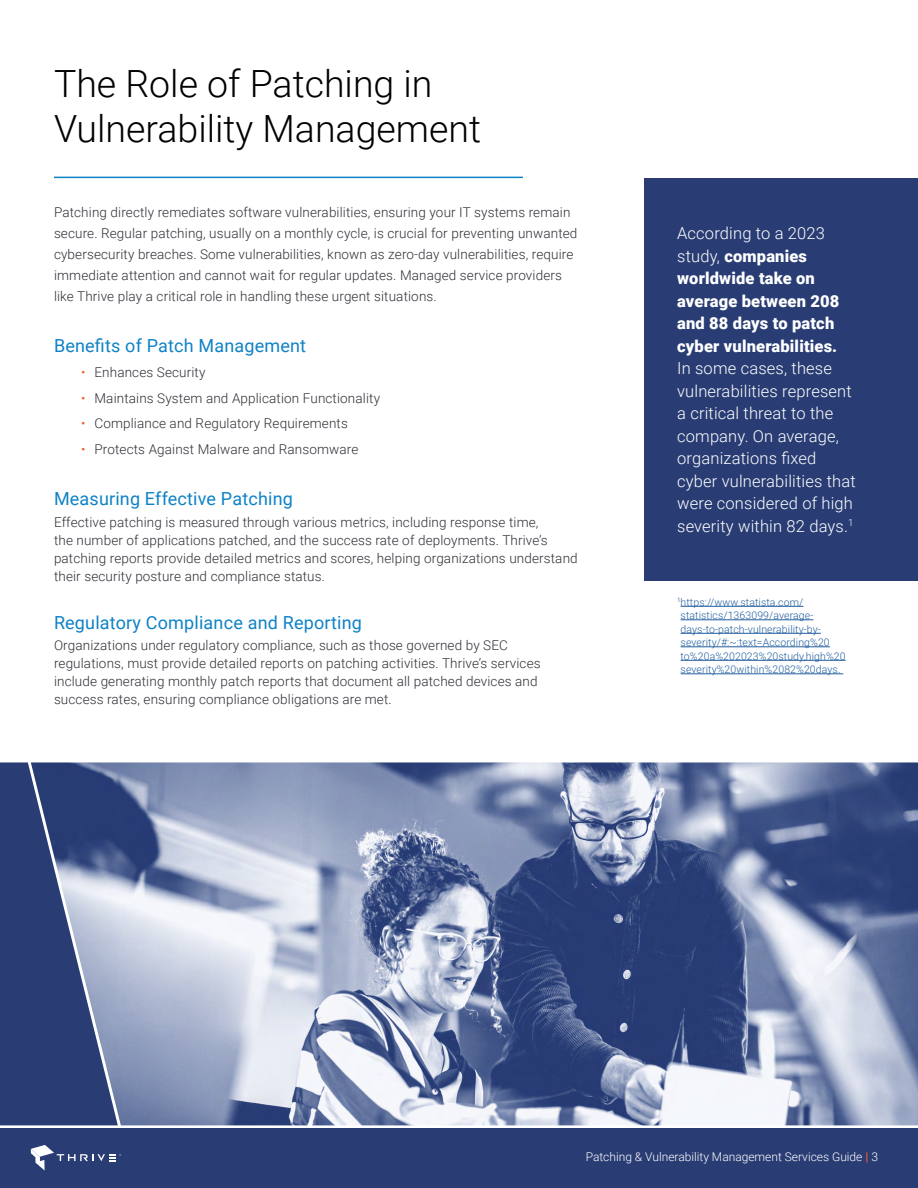
<style>
.page{position:relative;width:918px;height:1188px;background:#fff}
.page>*{position:absolute;margin:0;border:0;box-sizing:border-box;transform-origin:0 0}
.t1{font:300 37.5px/45px "Roboto";color:#000}
.t2{font:18px "Roboto";letter-spacing:.01em;color:#0f82c6}
.t3{font:300 16.5px/22.5px "Roboto";letter-spacing:.01em;color:#fff}
.t4{font:900 16.5px/22.5px "Roboto";letter-spacing:.01em;color:#fff}
.t5{font:300 13.5px/18px "Roboto";letter-spacing:.01em;color:#2e3037}
.t6{font:300 12px "Roboto";color:#fff}
.t7{font:300 10.5px/13.5px "Roboto";letter-spacing:.01em;color:#215e9e}
.s1{color:#f05a28}
.s2{font-weight:300}
.s3{font-weight:700;color:#f05a28}
</style>
<div class="page">
<div style="left:0;top:1128px;width:918px;height:60px;background:#293d74"></div>
<svg style="left:31px;top:1145px;width:90px;height:25px"></svg>
<hr style="left:54px;top:177px;width:469px;height:1px;background:#0f82c6">
<hr style="left:681px;top:606px;width:122px;height:1px;background:#215e9e">
<hr style="left:681px;top:620px;width:132px;height:1px;background:#215e9e">
<hr style="left:681px;top:633px;width:140px;height:1px;background:#215e9e">
<hr style="left:681px;top:647px;width:149px;height:1px;background:#215e9e">
<hr style="left:681px;top:660px;width:165px;height:1px;background:#215e9e">
<hr style="left:681px;top:674px;width:162px;height:1px;background:#215e9e">
<div style="left:645px;top:178px;width:273px;height:402px;background:#293d74"></div>
<img style="left:118px;top:762px;width:800px;height:363px">
<svg style="left:0;top:762px;width:118px;height:363px"></svg>
<h1 class="t1" style="left:54px;top:60px;width:429px">The Role of Patching in<br>Vulnerability Management</h1>
<p class="t5" style="left:54px;top:201px;width:525px;line-height:21px">Patching directly remediates software vulnerabilities, ensuring your IT systems remain secure. Regular patching, usually on a monthly cycle, is crucial for preventing unwanted cybersecurity breaches. Some vulnerabilities, known as zero-day vulnerabilities, require immediate attention and cannot wait for regular updates. Managed service providers like Thrive play a critical role in handling these urgent situations.</p>
<h2 class="t2" style="left:54px;top:333px;width:254px">Benefits of Patch Management</h2>
<p class="t5" style="left:81px;top:363px;width:126px"><span class="s1">•</span> Enhances Security</p>
<p class="t5" style="left:81px;top:388px;width:301px"><span class="s1">•</span> Maintains System and Application Functionality</p>
<p class="t5" style="left:81px;top:414px;width:268px"><span class="s1">•</span> Compliance and Regulatory Requirements</p>
<p class="t5" style="left:81px;top:440px;width:279px"><span class="s1">•</span> Protects Against Malware and Ransomware</p>
<h2 class="t2" style="left:54px;top:486px;width:240px">Measuring Effective Patching</h2>
<p class="t5" style="left:54px;top:512px;width:525px">Effective patching is measured through various metrics, including response time,<br>the number of applications patched, and the success rate of deployments. Thrive’s patching reports provide detailed metrics and scores, helping organizations understand their security posture and compliance status.</p>
<h2 class="t2" style="left:54px;top:610px;width:310px">Regulatory Compliance and Reporting</h2>
<p class="t5" style="left:54px;top:636px;width:488px">Organizations under regulatory compliance, such as those governed by SEC regulations, must provide detailed reports on patching activities. Thrive’s services include generating monthly patch reports that document all patched devices and success rates, ensuring compliance obligations are met.</p>
<p class="t4" style="left:677px;top:221px;width:164px"><span class="s2">According to a 2023 study,</span> companies worldwide take on average between 208 and 88 days to patch cyber vulnerabilities.</p>
<p class="t3" style="left:677px;top:356px;width:180px">In some cases, these vulnerabilities represent a critical threat to the company. On average, organizations fixed cyber vulnerabilities that were considered of high severity within 82 days.<sup>1</sup></p>
<p class="t7" style="left:681px;top:595px;width:167px;text-indent:-3px"><sup>1</sup>https://www.statista.com/ statistics/1363099/average&shy;days-to-patch-vulnerability-by&shy;severity/#:~:text=According%20 to%20a%202023%20study,high%20 severity%20within%2082%20days.</p>
<p class="t6" style="left:586px;top:1149px;width:294px">Patching &amp; Vulnerability Management Services Guide <span class="s3">|</span> 3</p>
</div>
